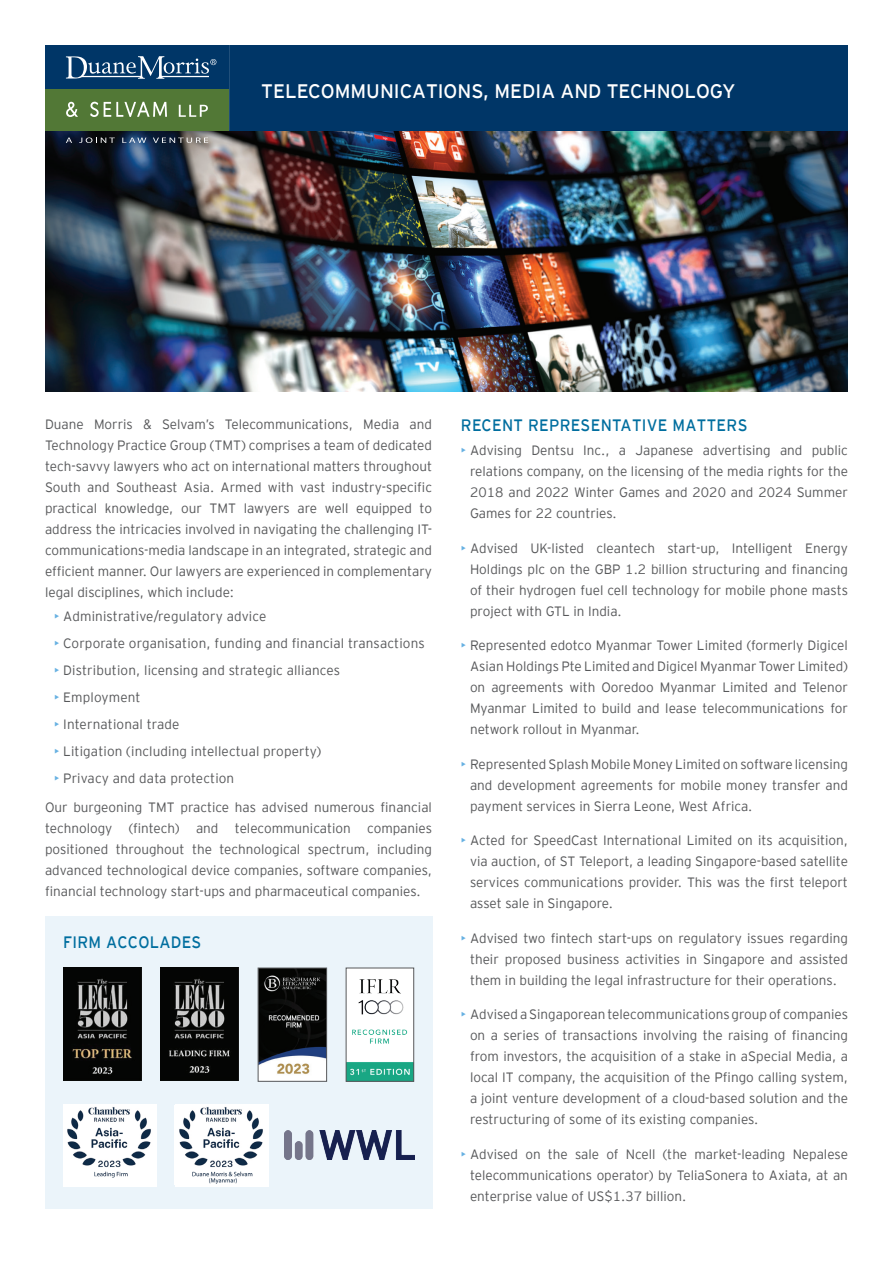
<style>
.page{position:relative;width:893px;height:1263px;background:#fff}
.page>*{position:absolute;margin:0;border:0;box-sizing:border-box;transform-origin:0 0}
.t1{font:19.5px "EY Interstate";color:#fff}
.t2{font:16.5px "EY Interstate";letter-spacing:.02em;color:#006e9f;scale:.95 1}
.t3{font:300 13.5px/21px "EY Interstate";color:#57585a;text-align:justify}
.s1{color:#67b1e2}
</style>
<div class="page">
<img style="left:45px;top:130px;width:803px;height:262px">
<div style="left:229px;top:45px;width:619px;height:85px;background:#003667"></div>
<hr style="left:228px;top:45px;width:1px;height:86px;background:#fff">
<div style="left:45px;top:916px;width:387px;height:293px;background:#ebf4fa"></div>
<img style="left:63px;top:968px;width:78px;height:113px">
<img style="left:160px;top:968px;width:78px;height:113px">
<img style="left:260px;top:970px;width:65px;height:110px">
<div style="left:258px;top:968px;width:69px;height:114px;border:1px solid #57585a"></div>
<img style="left:348px;top:970px;width:64px;height:110px">
<div style="left:346px;top:968px;width:68px;height:114px;border:1px solid #57585a"></div>
<div style="left:63px;top:1104px;width:94px;height:82px;background:#fff"></div>
<img style="left:67px;top:1107px;width:84px;height:71px">
<div style="left:175px;top:1104px;width:94px;height:82px;background:#fff"></div>
<img style="left:179px;top:1107px;width:84px;height:77px">
<img style="left:285px;top:1130px;width:129px;height:29px">
<div style="left:45px;top:45px;width:183px;height:44px;background:#003667"></div>
<div style="left:45px;top:89px;width:183px;height:41px;background:#527836"></div>
<svg style="left:66px;top:138px;width:6px;height:5px"></svg>
<svg style="left:79px;top:137px;width:36px;height:6px"></svg>
<svg style="left:122px;top:138px;width:24px;height:5px"></svg>
<svg style="left:153px;top:138px;width:55px;height:5px"></svg>
<svg style="left:66px;top:102px;width:12px;height:15px"></svg>
<svg style="left:90px;top:102px;width:77px;height:15px"></svg>
<svg style="left:179px;top:105px;width:29px;height:12px"></svg>
<svg style="left:66px;top:56px;width:150px;height:23px"></svg>
<h1 class="t1" style="left:261px;top:77px;width:476px">TELECOMMUNICATIONS, MEDIA AND TECHNOLOGY</h1>
<p class="t3" style="left:45px;top:413px;width:389px">Duane Morris &amp; Selvam’s Telecommunications, Media and Technology Practice Group (TMT) comprises a team of dedicated tech-savvy lawyers who act on international matters throughout South and Southeast Asia. Armed with vast industry-specific practical knowledge, our TMT lawyers are well equipped to address the intricacies involved in navigating the challenging IT&shy;communications-media landscape in an integrated, strategic and efficient manner. Our lawyers are experienced in complementary legal disciplines, which include:</p>
<p class="t3" style="left:54px;top:605px;width:214px"><span class="s1">•</span> Administrative/regulatory advice</p>
<p class="t3" style="left:54px;top:632px;width:372px"><span class="s1">•</span> Corporate organisation, funding and financial transactions</p>
<p class="t3" style="left:54px;top:659px;width:288px"><span class="s1">•</span> Distribution, licensing and strategic alliances</p>
<p class="t3" style="left:54px;top:686px;width:88px"><span class="s1">•</span> Employment</p>
<p class="t3" style="left:54px;top:713px;width:127px"><span class="s1">•</span> International trade</p>
<p class="t3" style="left:54px;top:740px;width:269px"><span class="s1">•</span> Litigation (including intellectual property)</p>
<p class="t3" style="left:45px;top:764px;width:389px;line-height:28.5px;text-indent:9px"><span class="s1">•</span> Privacy and data protection<br>Our burgeoning TMT practice has advised numerous financial</p>
<p class="t3" style="left:45px;top:817px;width:389px">technology (fintech) and telecommunication companies positioned throughout the technological spectrum, including advanced technological device companies, software companies, financial technology start-ups and pharmaceutical companies.</p>
<p class="t2" style="left:63px;top:930px;width:147px">FIRM ACCOLADES</p>
<p class="t2" style="left:461px;top:413px;width:303px">RECENT REPRESENTATIVE MATTERS</p>
<p class="t3" style="left:470px;top:439px;width:379px;text-indent:-9px"><span class="s1">•</span> Advising Dentsu Inc., a Japanese advertising and public relations company, on the licensing of the media rights for the 2018 and 2022 Winter Games and 2020 and 2024 Summer Games for 22 countries.</p>
<p class="t3" style="left:470px;top:536px;width:379px;text-indent:-9px"><span class="s1">•</span> Advised UK-listed cleantech start-up, Intelligent Energy Holdings plc on the GBP 1.2 billion structuring and financing of their hydrogen fuel cell technology for mobile phone masts project with GTL in India.</p>
<p class="t3" style="left:470px;top:634px;width:379px;text-indent:-9px"><span class="s1">•</span> Represented edotco Myanmar Tower Limited (formerly Digicel Asian Holdings Pte Limited and Digicel Myanmar Tower Limited) on agreements with Ooredoo Myanmar Limited and Telenor Myanmar Limited to build and lease telecommunications for network rollout in Myanmar.</p>
<p class="t3" style="left:470px;top:752px;width:379px;text-indent:-9px"><span class="s1">•</span> Represented Splash Mobile Money Limited on software licensing and development agreements for mobile money transfer and payment services in Sierra Leone, West Africa.</p>
<p class="t3" style="left:470px;top:829px;width:379px;text-indent:-9px"><span class="s1">•</span> Acted for SpeedCast International Limited on its acquisition, via auction, of ST Teleport, a leading Singapore-based satellite services communications provider. This was the first teleport asset sale in Singapore.</p>
<p class="t3" style="left:470px;top:926px;width:379px;text-indent:-9px"><span class="s1">•</span> Advised two fintech start-ups on regulatory issues regarding their proposed business activities in Singapore and assisted them in building the legal infrastructure for their operations.</p>
<p class="t3" style="left:470px;top:1003px;width:379px;text-indent:-9px"><span class="s1">•</span> Advised a Singaporean telecommunications group of companies on a series of transactions involving the raising of financing from investors, the acquisition of a stake in aSpecial Media, a local IT company, the acquisition of the Pfingo calling system, a joint venture development of a cloud-based solution and the restructuring of some of its existing companies.</p>
<p class="t3" style="left:470px;top:1143px;width:379px;text-indent:-9px"><span class="s1">•</span> Advised on the sale of Ncell (the market-leading Nepalese telecommunications operator) by TeliaSonera to Axiata, at an enterprise value of US$1.37 billion.</p>
</div>
